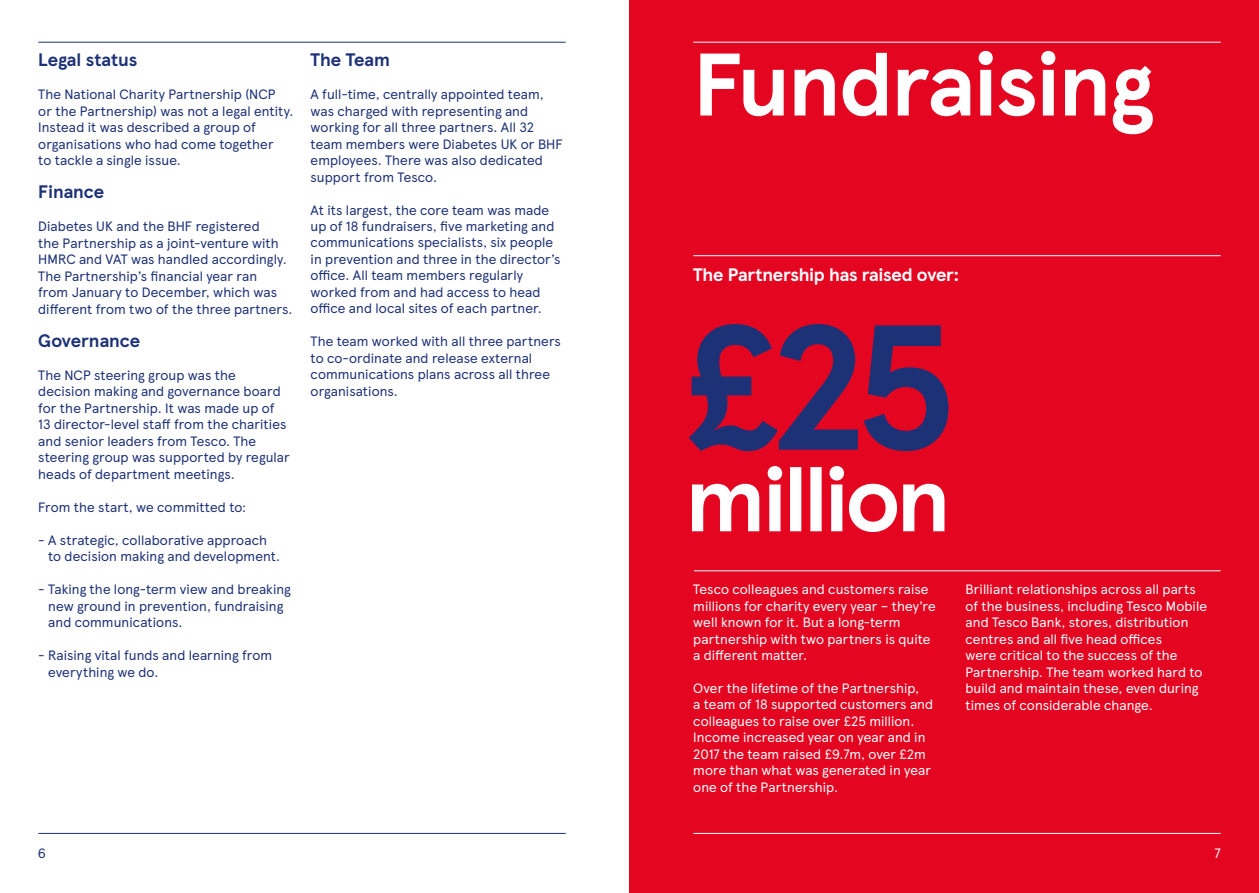
<style>
.page{position:relative;width:1259px;height:893px;background:#fff}
.page>*{position:absolute;margin:0;border:0;box-sizing:border-box;transform-origin:0 0}
.t1{font:700 88.5px "TESCO Modern";letter-spacing:-.025em;color:#fff}
.t2{font:700 18px "TESCO Modern";letter-spacing:-.005em;color:#1d3176}
.t3{font:700 18px "TESCO Modern";letter-spacing:-.015em;color:#fff}
.t4{font:13.5px/16.5px "TESCO Modern";letter-spacing:.005em;color:#1d3176}
.t5{font:13.5px/16.5px "TESCO Modern";letter-spacing:.005em;color:#fff}
</style>
<div class="page">
<div style="left:629px;top:0;width:630px;height:893px;background:#e40521"></div>
<hr style="left:694px;top:570px;width:526px;height:1px;background:#fff">
<svg style="left:692px;top:466px;width:252px;height:66px"></svg>
<hr style="left:693px;top:255px;width:527px;height:1px;background:#fff">
<svg style="left:689px;top:324px;width:259px;height:127px"></svg>
<hr style="left:693px;top:42px;width:527px;height:1px;background:#fff">
<hr style="left:693px;top:833px;width:527px;height:1px;background:#fff">
<hr style="left:38px;top:42px;width:528px;height:1px;background:#1d3176">
<hr style="left:38px;top:833px;width:528px;height:1px;background:#1d3176">
<h2 class="t2" style="left:38px;top:46px;width:100px">Legal status</h2>
<p class="t4" style="left:38px;top:85px;width:257px">The National Charity Partnership (NCP<br>or the Partnership) was not a legal entity.<br>Instead it was described a group of organisations who had come together<br>to tackle a single issue.</p>
<h2 class="t2" style="left:38px;top:178px;width:67px">Finance</h2>
<p class="t4" style="left:38px;top:217px;width:256px">Diabetes UK and the BHF registered<br>the Partnership as a joint-venture with HMRC and VAT was handled accordingly.<br>The Partnership’s financial year ran<br>from January to December, which was different from two of the three partners.</p>
<h2 class="t2" style="left:38px;top:326px;width:103px">Governance</h2>
<p class="t4" style="left:38px;top:366px;width:253px">The NCP steering group was the decision making and governance board for the Partnership. It was made up of 13 director-level staff from the charities and senior leaders from Tesco. The steering group was supported by regular heads of department meetings.</p>
<p class="t4" style="left:38px;top:498px;width:209px">From the start, we committed to:</p>
<p class="t4" style="left:48px;top:531px;width:234px;text-indent:-10px">- A strategic, collaborative approach to decision making and development.</p>
<p class="t4" style="left:48px;top:580px;width:244px;text-indent:-10px">- Taking the long-term view and breaking new ground in prevention, fundraising and communications.</p>
<p class="t4" style="left:48px;top:646px;width:225px;text-indent:-10px">- Raising vital funds and learning from everything we do.</p>
<h2 class="t2" style="left:310px;top:46px;width:81px">The Team</h2>
<p class="t4" style="left:310px;top:85px;width:254px">A full-time, centrally appointed team, was charged with representing and working for all three partners. All 32 team members were Diabetes UK or BHF employees. There was also dedicated support from Tesco.</p>
<p class="t4" style="left:310px;top:201px;width:251px">At its largest, the core team was made up of 18 fundraisers, five marketing and communications specialists, six people in prevention and three in the director’s office. All team members regularly worked from and had access to head office and local sites of each partner.</p>
<p class="t4" style="left:310px;top:333px;width:252px">The team worked with all three partners to co-ordinate and release external communications plans across all three organisations.</p>
<h1 class="t1" style="left:693px;top:17px;width:462px">Fundraising</h1>
<h2 class="t3" style="left:693px;top:260px;width:268px">The Partnership has raised over:</h2>
<p class="t5" style="left:693px;top:580px;width:244px">Tesco colleagues and customers raise millions for charity every year – they’re well known for it. But a long-term partnership with two partners is quite a different matter.</p>
<p class="t5" style="left:693px;top:679px;width:241px">Over the lifetime of the Partnership,<br>a team of 18 supported customers and colleagues to raise over £25 million.<br>Income increased year on year and in 2017 the team raised £9.7m, over £2m more than what was generated in year one of the Partnership.</p>
<p class="t5" style="left:965px;top:580px;width:243px">Brilliant relationships across all parts of the business, including Tesco Mobile and Tesco Bank, stores, distribution centres and all five head offices<br>were critical to the success of the Partnership. The team worked hard to build and maintain these, even during times of considerable change.</p>
<p class="t4" style="left:38px;top:844px;width:9px">6</p>
<p class="t5" style="left:1214px;top:844px;width:8px">7</p>
</div>
